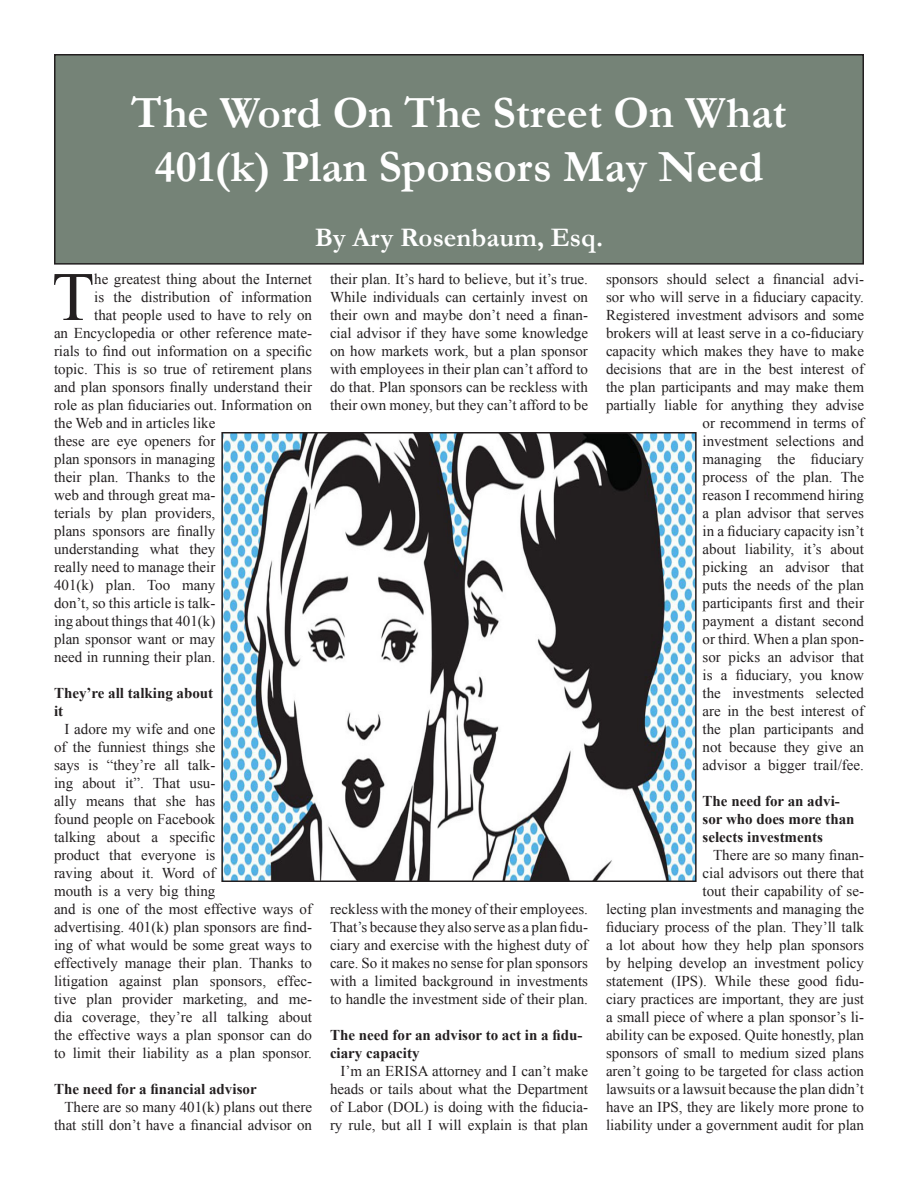
<style>
.page{position:relative;width:918px;height:1188px;background:#fff}
.page>*{position:absolute;margin:0;border:0;box-sizing:border-box;transform-origin:0 0}
.t1{font:69.3px "Times New Roman";color:#231f20}
.t2{font:700 45px "Garamond";color:#fff}
.t3{font:700 27px "Garamond";color:#fff}
.t4{font:15px/18px "Times New Roman";color:#231f20;text-align:right}
.t5{font:700 15px/18px "Times New Roman";color:#231f20}
</style>
<div class="page">
<div style="left:55px;top:55px;width:808px;height:209px;background:#758377"></div>
<div style="left:54px;top:54px;width:810px;height:211px;border:2px solid #231f20"></div>
<img style="left:224px;top:435px;width:470px;height:444px">
<div style="left:221px;top:432px;width:476px;height:450px;border:2px solid #231f20"></div>
<p class="t2" style="left:131px;top:86px;width:657px">The Word On The Street On What</p>
<p class="t2" style="left:155px;top:140px;width:610px">401(k) Plan Sponsors May Need</p>
<p class="t3" style="left:315px;top:221px;width:290px">By Ary Rosenbaum, Esq.</p>
<p class="t1" style="left:52px;top:250px;width:44px">T</p>
<p class="t4" style="left:94px;top:270px;width:219px">he greatest thing about the Internet</p>
<p class="t4" style="left:94px;top:288px;width:219px">is the distribution of information</p>
<p class="t4" style="left:94px;top:306px;width:219px">that people used to have to rely on</p>
<p class="t4" style="left:54px;top:324px;width:259px">an Encyclopedia or other reference mate-</p>
<p class="t4" style="left:54px;top:342px;width:260px">rials to find out information on a specific</p>
<p class="t4" style="left:54px;top:360px;width:259px">topic. This is so true of retirement plans</p>
<p class="t4" style="left:54px;top:378px;width:260px">and plan sponsors finally understand their</p>
<p class="t4" style="left:54px;top:396px;width:259px">role as plan fiduciaries out. Information on</p>
<p class="t4" style="left:54px;top:414px;width:163px">the Web and in articles like</p>
<p class="t4" style="left:54px;top:432px;width:163px">these are eye openers for</p>
<p class="t4" style="left:54px;top:450px;width:163px">plan sponsors in managing</p>
<p class="t4" style="left:54px;top:468px;width:163px">their plan. Thanks to the</p>
<p class="t4" style="left:54px;top:486px;width:163px">web and through great ma-</p>
<p class="t4" style="left:54px;top:504px;width:163px">terials by plan providers,</p>
<p class="t4" style="left:54px;top:522px;width:163px">plans sponsors are finally</p>
<p class="t4" style="left:54px;top:540px;width:163px">understanding what they</p>
<p class="t4" style="left:54px;top:558px;width:163px">really need to manage their</p>
<p class="t4" style="left:54px;top:576px;width:163px">401(k) plan. Too many</p>
<p class="t4" style="left:54px;top:594px;width:163px">don’t, so this article is talk-</p>
<p class="t4" style="left:54px;top:612px;width:163px">ing about things that 401(k)</p>
<p class="t4" style="left:54px;top:630px;width:163px">plan sponsor want or may</p>
<p class="t4" style="left:54px;top:648px;width:163px">need in running their plan.</p>
<p class="t5" style="left:54px;top:684px;width:161px">They’re all talking about it</p>
<p class="t4" style="left:54px;top:720px;width:260px;text-align:left;text-indent:10px">I adore my wife and one<br>of the funniest things she<br>says is “they’re all talk-<br>ing about it”. That usu-<br>ally means that she has<br>found people on Facebook<br>talking about a specific<br>product that everyone is<br>raving about it. Word of<br>mouth is a very big thing<br>and is one of the most effective ways of advertising. 401(k) plan sponsors are find&shy;ing of what would be some great ways to effectively manage their plan. Thanks to litigation against plan sponsors, effec&shy;tive plan provider marketing, and me&shy;dia coverage, they’re all talking about the effective ways a plan sponsor can do to limit their liability as a plan sponsor.</p>
<p class="t5" style="left:54px;top:1080px;width:204px">The need for a financial advisor</p>
<p class="t4" style="left:54px;top:1098px;width:260px">There are so many 401(k) plans out there that still don’t have a financial advisor on</p>
<p class="t4" style="left:330px;top:270px;width:260px;text-align:justify">their plan. It’s hard to believe, but it’s true.<br>While individuals can certainly invest on their own and maybe don’t need a finan&shy;cial advisor if they have some knowledge on how markets work, but a plan sponsor with employees in their plan can’t afford to do that. Plan sponsors can be reckless with their own money, but they can’t afford to be</p>
<p class="t4" style="left:330px;top:900px;width:260px;text-align:justify">reckless with the money of their employees.<br>That’s because they also serve as a plan fidu&shy;ciary and exercise with the highest duty of care. So it makes no sense for plan sponsors with a limited background in investments to handle the investment side of their plan.</p>
<p class="t5" style="left:330px;top:1026px;width:254px">The need for an advisor to act in a fidu&shy;ciary capacity</p>
<p class="t4" style="left:330px;top:1062px;width:260px;text-align:justify;text-indent:10px">I’m an ERISA attorney and I can’t make heads or tails about what the Department of Labor (DOL) is doing with the fiducia&shy;ry rule, but all I will explain is that plan</p>
<p class="t4" style="left:606px;top:270px;width:260px">sponsors should select a financial advi&shy;sor who will serve in a fiduciary capacity.<br>Registered investment advisors and some brokers will at least serve in a co-fiduciary capacity which makes they have to make decisions that are in the best interest of the plan participants and may make them partially liable for anything they advise or recommend in terms of<br>investment selections and<br>managing the fiduciary<br>process of the plan. The<br>reason I recommend hiring<br>a plan advisor that serves<br>in a fiduciary capacity isn’t<br>about liability, it’s about<br>picking an advisor that<br>puts the needs of the plan<br>participants first and their<br>payment a distant second<br>or third. When a plan spon-<br>sor picks an advisor that<br>is a fiduciary, you know<br>the investments selected<br>are in the best interest of<br>the plan participants and<br>not because they give an<br>advisor a bigger trail/fee.</p>
<p class="t5" style="left:703px;top:792px;width:153px">The need for an advi&shy;sor who does more than selects investments</p>
<p class="t4" style="left:606px;top:846px;width:260px">There are so many finan-<br>cial advisors out there that<br>tout their capability of se-<br>lecting plan investments and managing the fiduciary process of the plan. They’ll talk a lot about how they help plan sponsors by helping develop an investment policy statement (IPS). While these good fidu&shy;ciary practices are important, they are just a small piece of where a plan sponsor’s li&shy;ability can be exposed. Quite honestly, plan sponsors of small to medium sized plans aren’t going to be targeted for class action lawsuits or a lawsuit because the plan didn’t have an IPS, they are likely more prone to liability under a government audit for plan</p>
</div>
